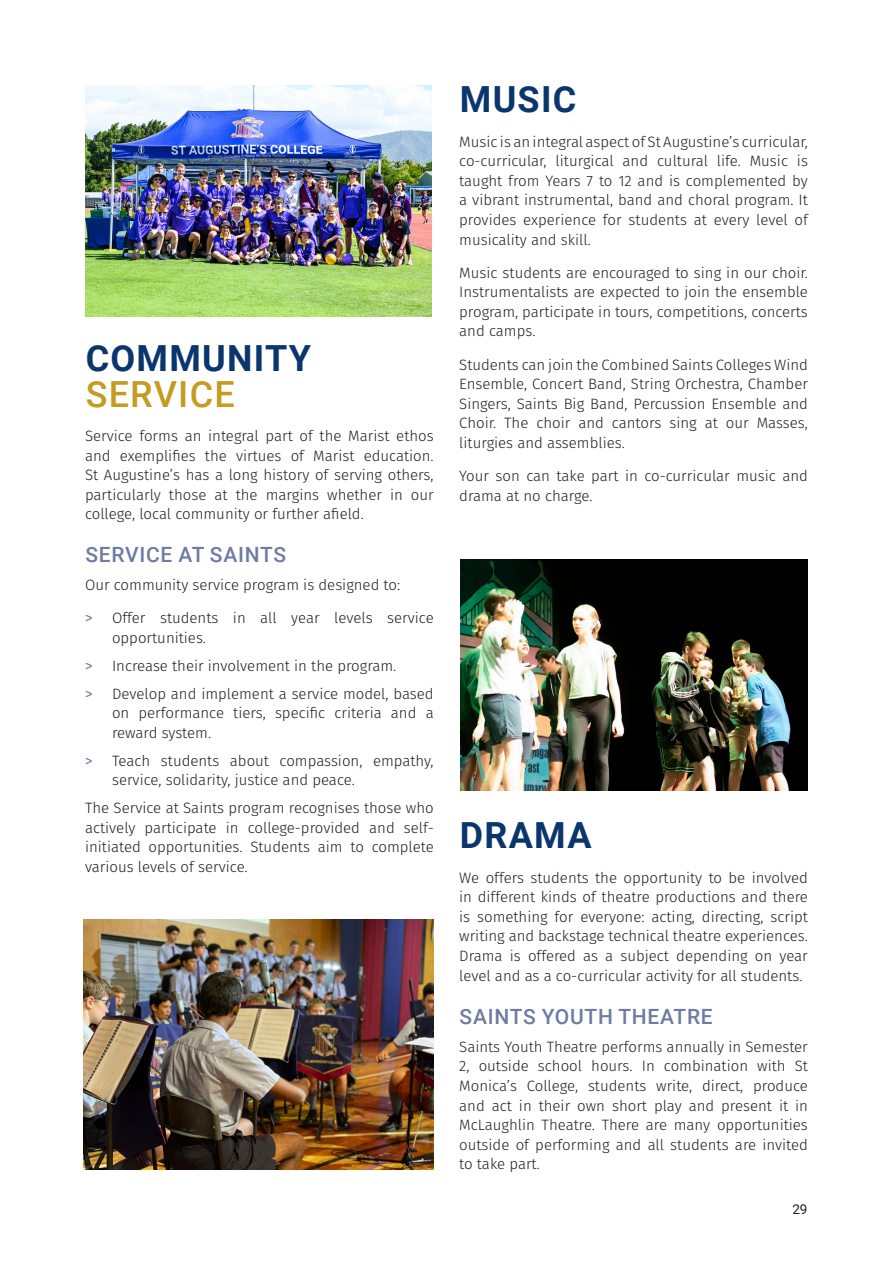
<style>
.page{position:relative;width:893px;height:1263px;background:#fff}
.page>*{position:absolute;margin:0;border:0;box-sizing:border-box;transform-origin:0 0}
.Heading_1_Dark_Blue{font:700 36px/36px "Roboto";letter-spacing:.035em;color:#0a366d}
.Sub_Heading_2_All_Ca{font:500 21px "Roboto";letter-spacing:.035em;color:#6e7ba2}
.Body{font:300 15px/19.6px "Fira Sans";color:#231f20;text-align:justify}
.t1{font:13.5px "Roboto";color:#231f20}
.s1{font-weight:500;color:#c39c21}
.s2{font-weight:400;color:#6e7ba2}
</style>
<div class="page">
<img style="left:85px;top:85px;width:347px;height:231px">
<img style="left:83px;top:920px;width:351px;height:249px">
<img style="left:461px;top:559px;width:347px;height:232px">
<p class="Heading_1_Dark_Blue" style="left:86px;top:339px;width:227px">COMMUNITY<br><span class="s1">SERVICE</span></p>
<p class="Body" style="left:85px;top:426px;width:350px">Service forms an integral part of the Marist ethos and exemplifies the virtues of Marist education.<br>St Augustine’s has a long history of serving others, particularly those at the margins whether in our college, local community or further afield.</p>
<p class="Sub_Heading_2_All_Ca" style="left:85px;top:540px;width:202px">SERVICE AT SAINTS</p>
<p class="Body" style="left:85px;top:575px;width:317px">Our community service program is designed to:</p>
<p class="Body" style="left:112px;top:608px;width:323px;text-indent:-27px"><span class="s2">&gt;</span> Offer students in all year levels service opportunities.</p>
<p class="Body" style="left:85px;top:656px;width:313px"><span class="s2">&gt;</span> Increase their involvement in the program.</p>
<p class="Body" style="left:112px;top:684px;width:323px;text-indent:-27px"><span class="s2">&gt;</span> Develop and implement a service model, based on performance tiers, specific criteria and a reward system.</p>
<p class="Body" style="left:112px;top:751px;width:323px;text-indent:-27px"><span class="s2">&gt;</span> Teach students about compassion, empathy, service, solidarity, justice and peace.</p>
<p class="Body" style="left:85px;top:798px;width:350px">The Service at Saints program recognises those who actively participate in college-provided and self&shy;initiated opportunities. Students aim to complete various levels of service.</p>
<p class="Heading_1_Dark_Blue" style="left:460px;top:80px;width:118px">MUSIC</p>
<p class="Body" style="left:459px;top:132px;width:350px">Music is an integral aspect of St Augustine’s curricular, co-curricular, liturgical and cultural life. Music is taught from Years 7 to 12 and is complemented by a vibrant instrumental, band and choral program. It provides experience for students at every level of musicality and skill.</p>
<p class="Body" style="left:459px;top:263px;width:350px">Music students are encouraged to sing in our choir.<br>Instrumentalists are expected to join the ensemble program, participate in tours, competitions, concerts and camps.</p>
<p class="Body" style="left:459px;top:354px;width:350px">Students can join the Combined Saints Colleges Wind Ensemble, Concert Band, String Orchestra, Chamber Singers, Saints Big Band, Percussion Ensemble and Choir. The choir and cantors sing at our Masses, liturgies and assemblies.</p>
<p class="Body" style="left:459px;top:466px;width:350px">Your son can take part in co-curricular music and drama at no charge.</p>
<p class="Heading_1_Dark_Blue" style="left:460px;top:816px;width:133px">DRAMA</p>
<p class="Body" style="left:459px;top:867px;width:350px">We offers students the opportunity to be involved in different kinds of theatre productions and there is something for everyone: acting, directing, script writing and backstage technical theatre experiences.<br>Drama is offered as a subject depending on year level and as a co-curricular activity for all students.</p>
<p class="Sub_Heading_2_All_Ca" style="left:460px;top:1001px;width:255px">SAINTS YOUTH THEATRE</p>
<p class="Body" style="left:459px;top:1037px;width:350px">Saints Youth Theatre performs annually in Semester 2, outside school hours. In combination with St Monica’s College, students write, direct, produce and act in their own short play and present it in McLaughlin Theatre. There are many opportunities outside of performing and all students are invited to take part.</p>
<p class="t1" style="left:792px;top:1199px;width:17px">29</p>
</div>
